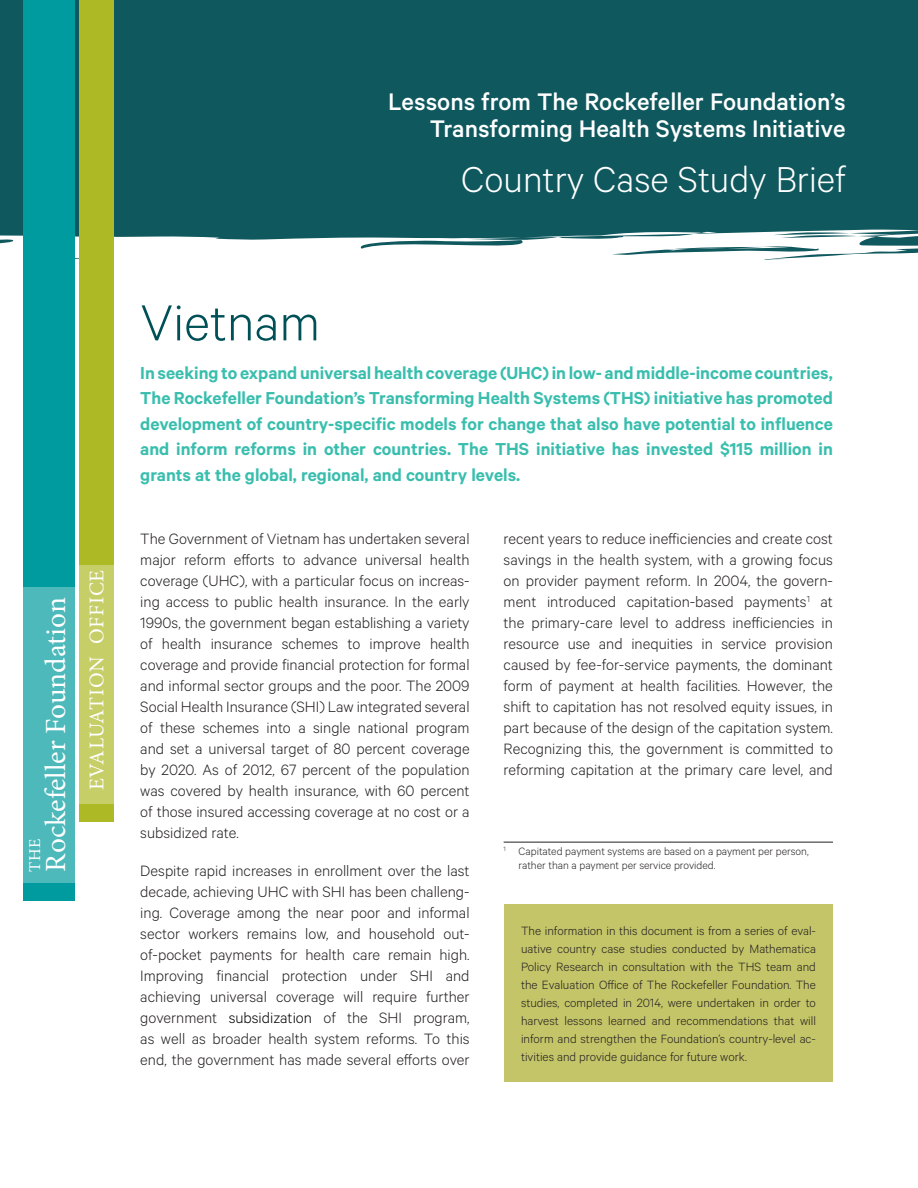
<style>
.page{position:relative;width:918px;height:1188px;background:#fff}
.page>*{position:absolute;margin:0;border:0;box-sizing:border-box;transform-origin:0 0}
.Country{font:300 57px "Calibre";color:#005057}
.t1{font:300 40.5px "Calibre";color:#fff}
.t2{font:29.25px "Minion Pro";color:#fff}
.t3{font:500 27px/27px "Calibre";color:#fff;text-align:right}
.t4{font:21px "Minion Pro";letter-spacing:.03em;color:#fff}
.headnote{font:600 19.5px/25.5px "Calibre";color:#39beae;text-align:justify}
.FMbody{font:300 16.8px/21px "Calibre";color:#231f20;text-align:justify}
.t5{font:16.5px "Minion Pro";color:#fff}
.t6{font:300 13.5px/18px "Calibre";color:#231f20;text-align:justify}
.Footnote{font:300 12px/14.4px "Calibre";color:#231f20}
.s1{color:#000}
</style>
<div class="page">
<div style="left:0;top:0;width:918px;height:259px;background:#0f585e"></div>
<svg style="left:0;top:229px;width:918px;height:51px;fill:#fff"></svg>
<svg style="left:512px;top:232px;width:406px;height:48px"></svg>
<div style="left:23px;top:493px;width:51px;height:406px;background:#4db9bb"></div>
<div style="left:23px;top:0;width:51px;height:586px;background:#009b9e"></div>
<div style="left:23px;top:883px;width:51px;height:17px;background:#009b9e"></div>
<div style="left:79px;top:804px;width:34px;height:17px;background:#aeb926"></div>
<div style="left:79px;top:378px;width:34px;height:426px;background:#c6ce67"></div>
<div style="left:79px;top:0;width:34px;height:565px;background:#aeb926"></div>
<div style="left:504px;top:904px;width:329px;height:178px;background:#c4c469"></div>
<hr style="left:504px;top:842px;width:329px;height:1px;background:#231f20">
<h3 class="t3" style="left:388px;top:87px;width:459px">Lessons from The Rockefeller Foundation’s<br>Transforming Health Systems Initiative</h3>
<h2 class="t1" style="left:461px;top:155px;width:386px">Country Case Study Brief</h2>
<h3 class="t2" style="left:36px;top:872px;width:276px;rotate:-90deg">Rockefeller Foundation</h3>
<p class="t5" style="left:24px;top:872px;width:34px;rotate:-90deg">THE</p>
<p class="t4" style="left:83px;top:790px;width:222px;rotate:-90deg">EVALUATION OFFICE</p>
<p class="Country" style="left:140px;top:289px;width:181px">Vietnam</p>
<p class="headnote" style="left:140px;top:359px;width:694px">In seeking to expand universal health coverage (UHC) in low- and middle-income countries, The Rockefeller Foundation’s Transforming Health Systems (THS) initiative has promoted development of country-specific models for change that also have potential to influence and inform reforms in other countries. The THS initiative has invested $115 million in grants at the global, regional, and country levels.</p>
<p class="FMbody" style="left:140px;top:528px;width:331px">The Government of Vietnam has undertaken several major reform efforts to advance universal health coverage (UHC), with a particular focus on increas&shy;ing access to public health insurance. In the early 1990s, the government began establishing a variety of health insurance schemes to improve health coverage and provide financial protection for formal and informal sector groups and the poor. The 2009<br>Social Health Insurance (SHI) Law integrated several of these schemes into a single national program and set a universal target of 80 percent coverage by 2020. As of 2012, 67 percent of the population was covered by health insurance, with 60 percent of those insured accessing coverage at no cost or a subsidized rate.</p>
<p class="FMbody" style="left:140px;top:860px;width:331px">Despite rapid increases in enrollment over the last decade, achieving UHC with SHI has been challeng&shy;ing. Coverage among the near poor and informal sector workers remains low, and household out&shy;of-pocket payments for health care remain high.<br>Improving financial protection under SHI and achieving universal coverage will require further government <span class="s1">subsidization</span> of the SHI program, as well as broader health system reforms. To this end, the government has made several efforts over</p>
<p class="FMbody" style="left:504px;top:528px;width:331px">recent years to reduce inefficiencies and create cost savings in the health system, with a growing focus on provider payment reform. In 2004, the govern&shy;ment introduced capitation-based payments<sup>1</sup> at the primary-care level to address inefficiencies in resource use and inequities in service provision caused by fee-for-service payments, the dominant form of payment at health facilities. However, the shift to capitation has not resolved equity issues, in part because of the design of the capitation system.<br>Recognizing this, the government is committed to reforming capitation at the primary care level, and</p>
<p class="Footnote" style="left:519px;top:844px;width:292px;text-indent:-15px"><sup>1</sup> Capitated payment systems are based on a payment per person, rather than a payment per service provided.</p>
<p class="t6" style="left:521px;top:921px;width:296px">The information in this document is from a series of eval&shy;uative country case studies conducted by Mathematica Policy Research in consultation with the THS team and the Evaluation Office of The Rockefeller Foundation. The studies, completed in 2014, were undertaken in order to harvest lessons learned and recommendations that will inform and strengthen the Foundation’s country-level ac&shy;tivities and provide guidance for future work.</p>
</div>
